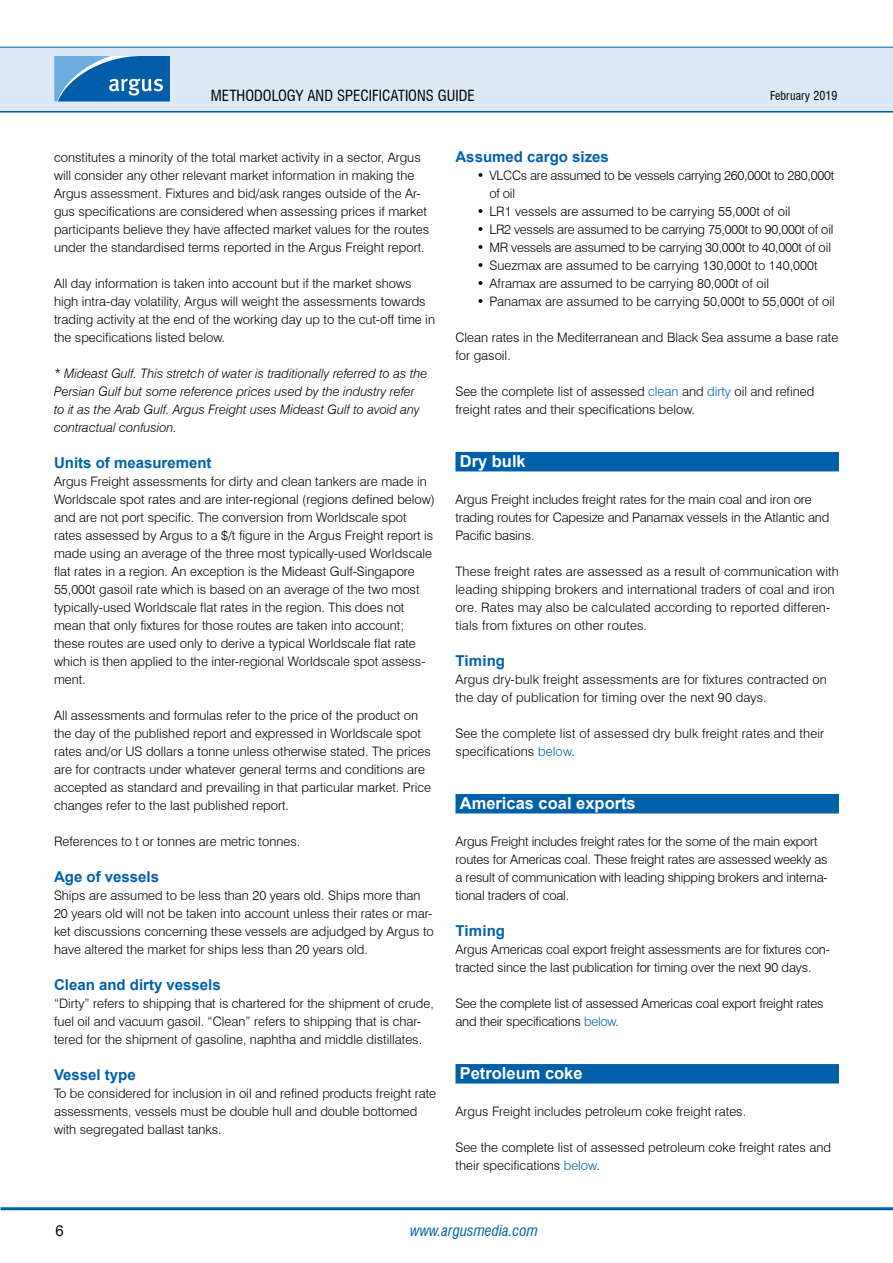
<style>
.page{position:relative;width:893px;height:1263px;background:#fff}
.page>*{position:absolute;margin:0;border:0;box-sizing:border-box;transform-origin:0 0}
.t1{font:700 16.5px "Arial";color:#fff}
.t2{font:700 15px "Arial";color:#0060a9}
.t3{font:condensed 15px "Swiss 721 BT";color:#000}
.t4{font:italic condensed 15px "Swiss 721 BT";color:#0060a9}
.t5{font:15px "Arial";color:#000}
.t6{font:300 13.05px/18px "Swiss 721 BT";color:#000}
.t7{font:italic 300 13.05px/18px "Swiss 721 BT";color:#000}
.t8{font:300 13.05px/18px "Swiss 721 BT";letter-spacing:-.02em;color:#000}
.t9{font:condensed 12px "Swiss 721 BT";color:#000}
.s1{color:#0060a9}
</style>
<div class="page">
<hr style="left:0;top:110px;width:893px;height:3px;background:#0060a9">
<div style="left:0;top:47px;width:893px;height:64px;background:#dee9f7"></div>
<hr style="left:0;top:47px;width:893px;height:1px;background:#0060a9">
<svg style="left:54px;top:56px;width:116px;height:46px;background:#327ebd"></svg>
<hr style="left:1px;top:1207px;width:892px;height:3px;background:#0060a9">
<div style="left:455px;top:452px;width:384px;height:19px;background:#0060a9"></div>
<div style="left:455px;top:794px;width:384px;height:19px;background:#0060a9"></div>
<div style="left:455px;top:1064px;width:384px;height:19px;background:#0060a9"></div>
<p class="t3" style="left:211px;top:86px;width:265px">METHODOLOGY AND SPECIFICATIONS GUIDE</p>
<p class="t9" style="left:770px;top:88px;width:69px">FEBRUARY 2019</p>
<p class="t6" style="left:54px;top:148px;width:377px">constitutes a minority of the total market activity in a sector, Argus will consider any other relevant market information in making the Argus assessment. Fixtures and bid/ask ranges outside of the Ar&shy;gus specifications are considered when assessing prices if market participants believe they have affected market values for the routes under the standardised terms reported in the Argus Freight report.</p>
<p class="t6" style="left:54px;top:274px;width:383px">All day information is taken into account but if the market shows high intra-day volatility, Argus will weight the assessments towards trading activity at the end of the working day up to the cut-off time in the specifications listed below.</p>
<p class="t7" style="left:54px;top:364px;width:375px">* Mideast Gulf. This stretch of water is traditionally referred to as the Persian Gulf but some reference prices used by the industry refer to it as the Arab Gulf. Argus Freight uses Mideast Gulf to avoid any contractual confusion.</p>
<p class="t2" style="left:54px;top:452px;width:159px">Units of measurement</p>
<p class="t6" style="left:54px;top:472px;width:382px">Argus Freight assessments for dirty and clean tankers are made in Worldscale spot rates and are inter-regional (regions defined below) and are not port specific. The conversion from Worldscale spot rates assessed by Argus to a $/t figure in the Argus Freight report is made using an average of the three most typically-used Worldscale flat rates in a region. An exception is the Mideast Gulf-Singapore 55,000t gasoil rate which is based on an average of the two most typically-used Worldscale flat rates in the region. This does not mean that only fixtures for those routes are taken into account; these routes are used only to derive a typical Worldscale flat rate which is then applied to the inter-regional Worldscale spot assess&shy;ment.</p>
<p class="t6" style="left:54px;top:706px;width:379px">All assessments and formulas refer to the price of the product on the day of the published report and expressed in Worldscale spot rates and/or US dollars a tonne unless otherwise stated. The prices are for contracts under whatever general terms and conditions are accepted as standard and prevailing in that particular market. Price changes refer to the last published report.</p>
<p class="t6" style="left:54px;top:832px;width:248px">References to t or tonnes are metric tonnes.</p>
<p class="t2" style="left:54px;top:866px;width:107px">Age of vessels</p>
<p class="t6" style="left:54px;top:886px;width:381px">Ships are assumed to be less than 20 years old. Ships more than 20 years old will not be taken into account unless their rates or mar&shy;ket discussions concerning these vessels are adjudged by Argus to have altered the market for ships less than 20 years old.</p>
<p class="t2" style="left:54px;top:974px;width:168px">Clean and dirty vessels</p>
<p class="t6" style="left:54px;top:994px;width:381px">“Dirty” refers to shipping that is chartered for the shipment of crude, fuel oil and vacuum gasoil. “Clean” refers to shipping that is char&shy;tered for the shipment of gasoline, naphtha and middle distillates.</p>
<p class="t2" style="left:54px;top:1064px;width:83px">Vessel type</p>
<p class="t6" style="left:54px;top:1084px;width:384px">To be considered for inclusion in oil and refined products freight rate assessments, vessels must be double hull and double bottomed with segregated ballast tanks.</p>
<p class="t2" style="left:455px;top:146px;width:155px">Assumed cargo sizes</p>
<p class="t8" style="left:489px;top:166px;width:346px;text-indent:-13px">• VLCCs are assumed to be vessels carrying 260,000t to 280,000t of oil</p>
<p class="t6" style="left:477px;top:202px;width:315px">• LR1 vessels are assumed to be carrying 55,000t of oil</p>
<p class="t8" style="left:477px;top:220px;width:358px">• LR2 vessels are assumed to be carrying 75,000t to 90,000t of oil</p>
<p class="t8" style="left:477px;top:238px;width:356px">• MR vessels are assumed to be carrying 30,000t to 40,000t of oil</p>
<p class="t6" style="left:477px;top:256px;width:342px">• Suezmax are assumed to be carrying 130,000t to 140,000t</p>
<p class="t6" style="left:477px;top:274px;width:294px">• Aframax are assumed to be carrying 80,000t of oil</p>
<p class="t6" style="left:477px;top:292px;width:359px">• Panamax are assumed to be carrying 50,000t to 55,000t of oil</p>
<p class="t6" style="left:455px;top:328px;width:384px">Clean rates in the Mediterranean and Black Sea assume a base rate for gasoil.</p>
<p class="t6" style="left:455px;top:382px;width:360px">See the complete list of assessed <span class="s1">clean</span> and <span class="s1">dirty</span> oil and refined freight rates and their specifications below.</p>
<p class="t1" style="left:460px;top:450px;width:68px">Dry bulk</p>
<p class="t6" style="left:455px;top:490px;width:375px">Argus Freight includes freight rates for the main coal and iron ore trading routes for Capesize and Panamax vessels in the Atlantic and<br>Pacific basins.</p>
<p class="t6" style="left:455px;top:562px;width:385px">These freight rates are assessed as a result of communication with leading shipping brokers and international traders of coal and iron ore. Rates may also be calculated according to reported differen&shy;tials from fixtures on other routes.</p>
<p class="t2" style="left:455px;top:650px;width:51px">Timing</p>
<p class="t6" style="left:455px;top:670px;width:373px">Argus dry-bulk freight assessments are for fixtures contracted on the day of publication for timing over the next 90 days.</p>
<p class="t6" style="left:455px;top:724px;width:370px">See the complete list of assessed dry bulk freight rates and their specifications <span class="s1">below</span>.</p>
<p class="t1" style="left:460px;top:792px;width:178px">Americas coal exports</p>
<p class="t6" style="left:455px;top:832px;width:374px">Argus Freight includes freight rates for the some of the main export routes for Americas coal. These freight rates are assessed weekly as a result of communication with leading shipping brokers and interna&shy;tional traders of coal.</p>
<p class="t2" style="left:455px;top:920px;width:51px">Timing</p>
<p class="t6" style="left:455px;top:940px;width:376px">Argus Americas coal export freight assessments are for fixtures con&shy;tracted since the last publication for timing over the next 90 days.</p>
<p class="t6" style="left:455px;top:994px;width:370px">See the complete list of assessed Americas coal export freight rates and their specifications <span class="s1">below</span>.</p>
<p class="t1" style="left:460px;top:1062px;width:124px">Petroleum coke</p>
<p class="t6" style="left:455px;top:1102px;width:292px">Argus Freight includes petroleum coke freight rates.</p>
<p class="t6" style="left:455px;top:1138px;width:377px">See the complete list of assessed petroleum coke freight rates and their specifications <span class="s1">below</span>.</p>
<p class="t5" style="left:55px;top:1220px;width:10px">6</p>
<p class="t4" style="left:410px;top:1221px;width:129px">www.argusmedia.com</p>
</div>
